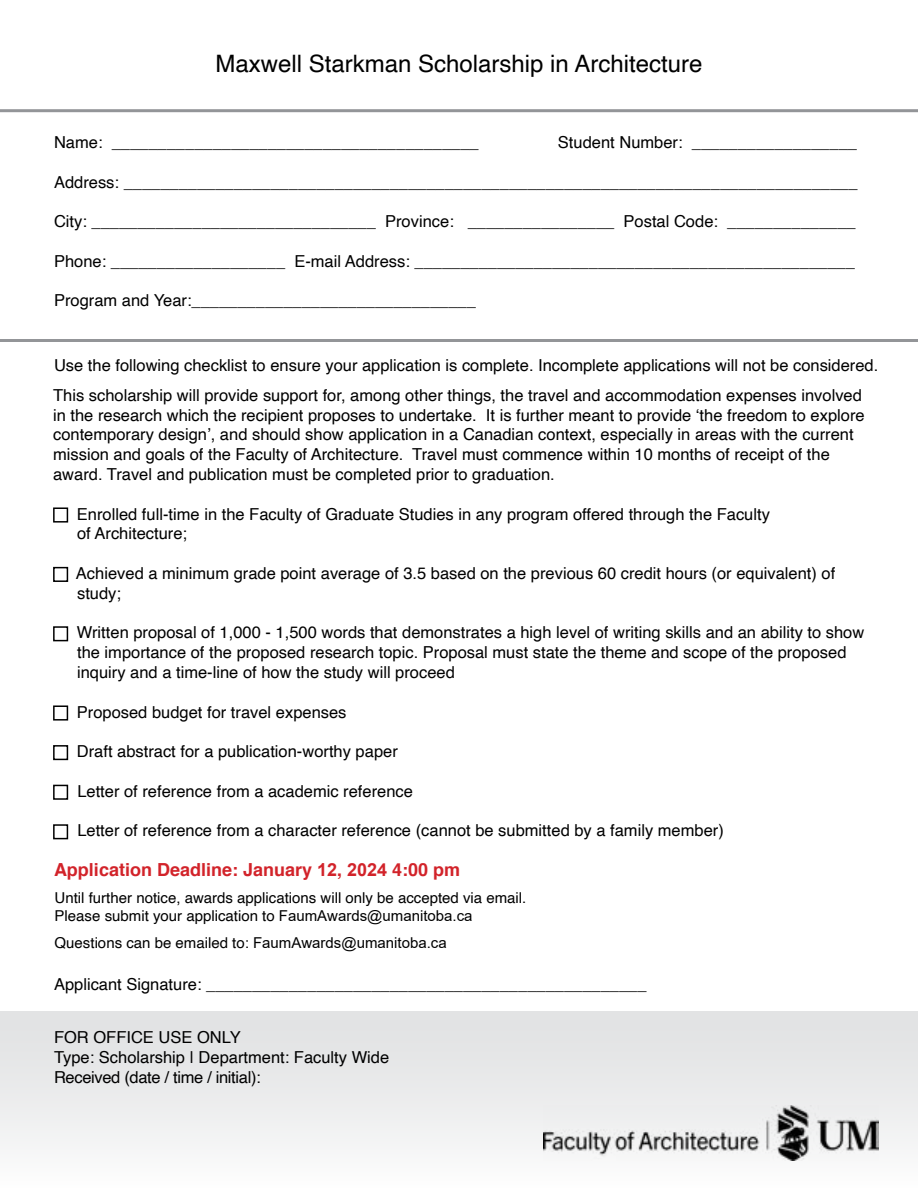
<style>
.page{position:relative;width:918px;height:1188px;background:#fff}
.page>*{position:absolute;margin:0;border:0;box-sizing:border-box;transform-origin:0 0}
.t1{font:24px "Helvetica";color:#000}
.t2{font:700 18px "Helvetica";color:#d2232a}
.t3{font:16.5px/19.8px "Helvetica";color:#000}
.t4{font:15px/18px "Helvetica";color:#000}
.s1{font-family:"Arial"}
</style>
<div class="page">
<div style="left:0;top:1012px;width:918px;height:176px;background:linear-gradient(to bottom,#dedfe1,#fcfcfc)"></div>
<div style="left:53px;top:507px;width:15px;height:16px;border:2px solid #000"></div>
<div style="left:53px;top:567px;width:15px;height:15px;border:2px solid #000"></div>
<div style="left:53px;top:626px;width:15px;height:15px;border:2px solid #000"></div>
<div style="left:53px;top:705px;width:15px;height:16px;border:2px solid #000"></div>
<div style="left:53px;top:745px;width:15px;height:15px;border:2px solid #000"></div>
<div style="left:53px;top:785px;width:15px;height:15px;border:2px solid #000"></div>
<div style="left:53px;top:824px;width:15px;height:15px;border:2px solid #000"></div>
<hr style="left:0;top:109px;width:918px;height:3px;background:#939598">
<hr style="left:0;top:339px;width:918px;height:3px;background:#939598">
<img style="left:543px;top:1105px;width:336px;height:56px">
<h1 class="t1" style="left:216px;top:45px;width:488px">Maxwell Starkman Scholarship in Architecture</h1>
<p class="t3" style="left:54px;top:133px;width:426px">Name: ________________________________________</p>
<p class="t3" style="left:558px;top:133px;width:301px">Student Number: __________________</p>
<p class="t3" style="left:54px;top:172px;width:805px">Address: ________________________________________________________________________________</p>
<p class="t3" style="left:54px;top:212px;width:803px">City: _______________________________ Province: ________________ Postal Code: ______________</p>
<p class="t3" style="left:54px;top:252px;width:802px">Phone: ___________________ E-mail Address: ________________________________________________</p>
<p class="t3" style="left:54px;top:291px;width:423px">Program and Year:_______________________________</p>
<p class="t3" style="left:54px;top:356px;width:826px">Use the following checklist to ensure your application is complete. Incomplete applications will not be considered.</p>
<p class="t3" style="left:53px;top:386px;width:813px">This scholarship will provide support for, among other things, the travel and accommodation expenses involved in the research which the recipient proposes to undertake. It is further meant to provide ‘the freedom to explore contemporary design’, and should show application in a Canadian context, especially in areas with the current mission and goals of the Faculty of Architecture. Travel must commence within 10 months of receipt of the award. Travel and publication must be completed prior to graduation.</p>
<p class="t3" style="left:77px;top:504px;width:695px">Enrolled full-time in the Faculty of Graduate Studies in any program offered through the Faculty of Architecture;</p>
<p class="t3" style="left:76px;top:564px;width:761px">Achieved a minimum grade point average of 3.5 based on the previous 60 credit hours (or equivalent) of study;</p>
<p class="t3" style="left:77px;top:623px;width:789px">Written proposal of 1,000 - 1,500 words that demonstrates a high level of writing skills and an ability to show the importance of the proposed research topic. Proposal must state the theme and scope of the proposed inquiry and a time-line of how the study will proceed</p>
<p class="t3" style="left:77px;top:702px;width:271px">Proposed budget for travel expenses</p>
<p class="t3" style="left:77px;top:742px;width:322px">Draft abstract for a publication-worthy paper</p>
<p class="t3" style="left:77px;top:782px;width:337px">Letter of reference from a academic reference</p>
<p class="t3" style="left:77px;top:821px;width:648px">Letter of reference from a character reference (cannot be submitted by a family member)</p>
<p class="t2" style="left:54px;top:855px;width:408px">Application Deadline: January <span class="s1">12</span>, <span class="s1">2024</span> 4:00 pm</p>
<p class="t4" style="left:55px;top:889px;width:473px">Until further notice, awards applications will only be accepted via email.<br>Please submit your application to <span class="s1">FaumAwards@umanitoba.ca</span></p>
<p class="t4" style="left:55px;top:934px;width:394px">Questions can be emailed to: <span class="s1">FaumAwards@umanitoba.ca</span></p>
<p class="t3" style="left:54px;top:974px;width:594px">Applicant Signature: ________________________________________________</p>
<p class="t3" style="left:54px;top:1028px;width:337px">FOR OFFICE USE ONLY<br>Type: Scholarship | Department: Faculty Wide<br>Received (date / time / initial):</p>
</div>
